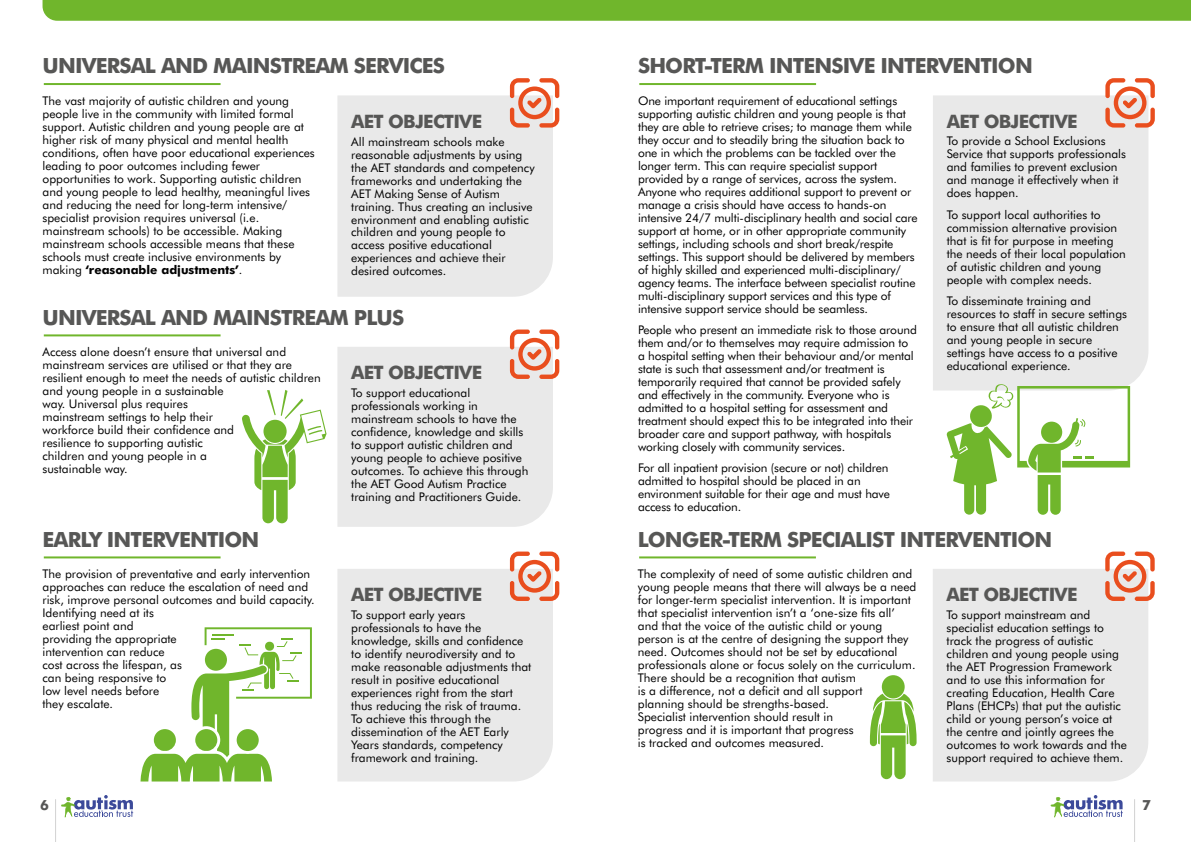
<style>
.page{position:relative;width:1191px;height:842px;background:#fff}
.page>*{position:absolute;margin:0;border:0;box-sizing:border-box;transform-origin:0 0}
.t1{font:700 20.9px "Futura BT";letter-spacing:-.04em;color:#575756}
.t2{font:700 18.5px "Futura BT";letter-spacing:-.04em;color:#575756}
.t3{font:700 14px "Futura BT";color:#575756}
.t4{font:12px/13px "Futura BT";color:#000}
.s1{font-weight:700}
</style>
<div class="page">
<hr style="left:44px;top:83px;width:176px;height:2px;background:#70b62c">
<hr style="left:639px;top:83px;width:177px;height:2px;background:#70b62c">
<hr style="left:44px;top:334px;width:176px;height:2px;background:#70b62c">
<hr style="left:44px;top:556px;width:176px;height:2px;background:#70b62c">
<hr style="left:639px;top:556px;width:177px;height:2px;background:#70b62c">
<div style="left:337px;top:95px;width:216px;height:202px;background:#e9e9e9"></div>
<div style="left:933px;top:95px;width:215px;height:295px;background:#e9e9e9"></div>
<div style="left:337px;top:569px;width:216px;height:212px;background:#e9e9e9"></div>
<div style="left:933px;top:569px;width:215px;height:212px;background:#e9e9e9"></div>
<svg style="left:510px;top:78px;width:49px;height:50px"></svg>
<svg style="left:1105px;top:78px;width:49px;height:50px"></svg>
<svg style="left:337px;top:329px;width:222px;height:198px;background:#ebe8e6"></svg>
<svg style="left:510px;top:551px;width:49px;height:50px"></svg>
<svg style="left:1105px;top:551px;width:49px;height:50px"></svg>
<svg style="left:242px;top:390px;width:84px;height:133px"></svg>
<svg style="left:946px;top:384px;width:184px;height:131px"></svg>
<svg style="left:870px;top:694px;width:46px;height:85px"></svg>
<div style="left:881px;top:675px;width:23px;height:23px;background:#70b62c;border-radius:50%"></div>
<svg style="left:140px;top:627px;width:172px;height:154px"></svg>
<svg style="left:61px;top:795px;width:72px;height:22px"></svg>
<svg style="left:1050px;top:795px;width:72px;height:22px"></svg>
<hr style="left:55px;top:799px;width:1px;height:43px;background:#d2d2d2">
<hr style="left:1134px;top:799px;width:1px;height:43px;background:#d2d2d2">
<div style="left:43px;top:0;width:1148px;height:21px;background:#70b62c"></div>
<h1 class="t1" style="left:43px;top:53px;width:404px">UNIVERSAL AND MAINSTREAM SERVICES</h1>
<h1 class="t1" style="left:638px;top:53px;width:396px">SHORT-TERM INTENSIVE INTERVENTION</h1>
<p class="t4" style="left:43px;top:94px;width:274px">The vast majority of autistic children and young people live in the community with limited formal support. Autistic children and young people are at higher risk of many physical and mental health conditions, often have poor educational experiences leading to poor outcomes including fewer opportunities to work. Supporting autistic children and young people to lead healthy, meaningful lives and reducing the need for long-term intensive/ specialist provision requires universal (i.e. mainstream schools) to be accessible. Making mainstream schools accessible means that these schools must create inclusive environments by making <span class="s1">‘reasonable adjustments’</span>.</p>
<p class="t4" style="left:638px;top:94px;width:281px">One important requirement of educational settings supporting autistic children and young people is that they are able to retrieve crises; to manage them while they occur and to steadily bring the situation back to one in which the problems can be tackled over the longer term. This can require specialist support provided by a range of services, across the system.<br>Anyone who requires additional support to prevent or manage a crisis should have access to hands-on intensive 24/7 multi-disciplinary health and social care support at home, or in other appropriate community settings, including schools and short break/respite settings. This support should be delivered by members of highly skilled and experienced multi-disciplinary/ agency teams. The interface between specialist routine multi-disciplinary support services and this type of intensive support service should be seamless.</p>
<p class="t4" style="left:638px;top:323px;width:280px">People who present an immediate risk to those around them and/or to themselves may require admission to a hospital setting when their behaviour and/or mental state is such that assessment and/or treatment is temporarily required that cannot be provided safely and effectively in the community. Everyone who is admitted to a hospital setting for assessment and treatment should expect this to be integrated into their broader care and support pathway, with hospitals working closely with community services.</p>
<p class="t4" style="left:638px;top:461px;width:253px">For all inpatient provision (secure or not) children admitted to hospital should be placed in an environment suitable for their age and must have access to education.</p>
<h2 class="t2" style="left:351px;top:110px;width:132px">AET OBJECTIVE</h2>
<h2 class="t2" style="left:946px;top:110px;width:132px">AET OBJECTIVE</h2>
<p class="t4" style="left:351px;top:135px;width:185px">All mainstream schools make reasonable adjustments by using the AET standards and competency frameworks and undertaking the<br>AET Making Sense of Autism training. Thus creating an inclusive environment and enabling autistic children and young people to access positive educational experiences and achieve their desired outcomes.</p>
<p class="t4" style="left:946px;top:135px;width:181px">To provide a School Exclusions<br>Service that supports professionals and families to prevent exclusion and manage it effectively when it does happen.</p>
<p class="t4" style="left:946px;top:208px;width:181px">To support local authorities to commission alternative provision that is fit for purpose in meeting the needs of their local population of autistic children and young people with complex needs.</p>
<p class="t4" style="left:946px;top:294px;width:182px">To disseminate training and resources to staff in secure settings to ensure that all autistic children and young people in secure settings have access to a positive educational experience.</p>
<h1 class="t1" style="left:43px;top:305px;width:363px">UNIVERSAL AND MAINSTREAM PLUS</h1>
<p class="t4" style="left:43px;top:345px;width:280px">Access alone doesn’t ensure that universal and mainstream services are utilised or that they are resilient enough to meet the needs of autistic children and young people in a sustainable<br>way. Universal plus requires<br>mainstream settings to help their<br>workforce build their confidence and<br>resilience to supporting autistic<br>children and young people in a<br>sustainable way.</p>
<h2 class="t2" style="left:351px;top:361px;width:132px">AET OBJECTIVE</h2>
<p class="t4" style="left:351px;top:386px;width:179px">To support educational professionals working in mainstream schools to have the confidence, knowledge and skills to support autistic children and young people to achieve positive outcomes. To achieve this through the AET Good Autism Practice training and Practitioners Guide.</p>
<h1 class="t1" style="left:43px;top:527px;width:218px">EARLY INTERVENTION</h1>
<h1 class="t1" style="left:638px;top:527px;width:416px">LONGER-TERM SPECIALIST INTERVENTION</h1>
<p class="t4" style="left:43px;top:567px;width:274px">The provision of preventative and early intervention approaches can reduce the escalation of need and risk, improve personal outcomes and build capacity.<br>Identifying need at its<br>earliest point and<br>providing the appropriate<br>intervention can reduce<br>cost across the lifespan, as<br>can being responsive to<br>low level needs before<br>they escalate.</p>
<p class="t4" style="left:638px;top:567px;width:280px">The complexity of need of some autistic children and young people means that there will always be a need for longer-term specialist intervention. It is important that specialist intervention isn’t a ‘one-size fits all’ and that the voice of the autistic child or young person is at the centre of designing the support they need. Outcomes should not be set by educational professionals alone or focus solely on the curriculum.<br>There should be a recognition that autism<br>is a difference, not a deficit and all support<br>planning should be strengths-based.<br>Specialist intervention should result in<br>progress and it is important that progress<br>is tracked and outcomes measured.</p>
<h2 class="t2" style="left:351px;top:583px;width:132px">AET OBJECTIVE</h2>
<h2 class="t2" style="left:946px;top:583px;width:132px">AET OBJECTIVE</h2>
<p class="t4" style="left:351px;top:608px;width:181px">To support early years professionals to have the knowledge, skills and confidence to identify neurodiversity and to make reasonable adjustments that result in positive educational experiences right from the start thus reducing the risk of trauma.<br>To achieve this through the dissemination of the AET Early<br>Years standards, competency framework and training.</p>
<p class="t4" style="left:946px;top:608px;width:182px">To support mainstream and specialist education settings to track the progress of autistic children and young people using the AET Progression Framework and to use this information for creating Education, Health Care<br>Plans (EHCPs) that put the autistic child or young person’s voice at the centre and jointly agrees the outcomes to work towards and the support required to achieve them.</p>
<p class="t3" style="left:40px;top:797px;width:10px">6</p>
<p class="t3" style="left:1142px;top:797px;width:10px">7</p>
</div>
